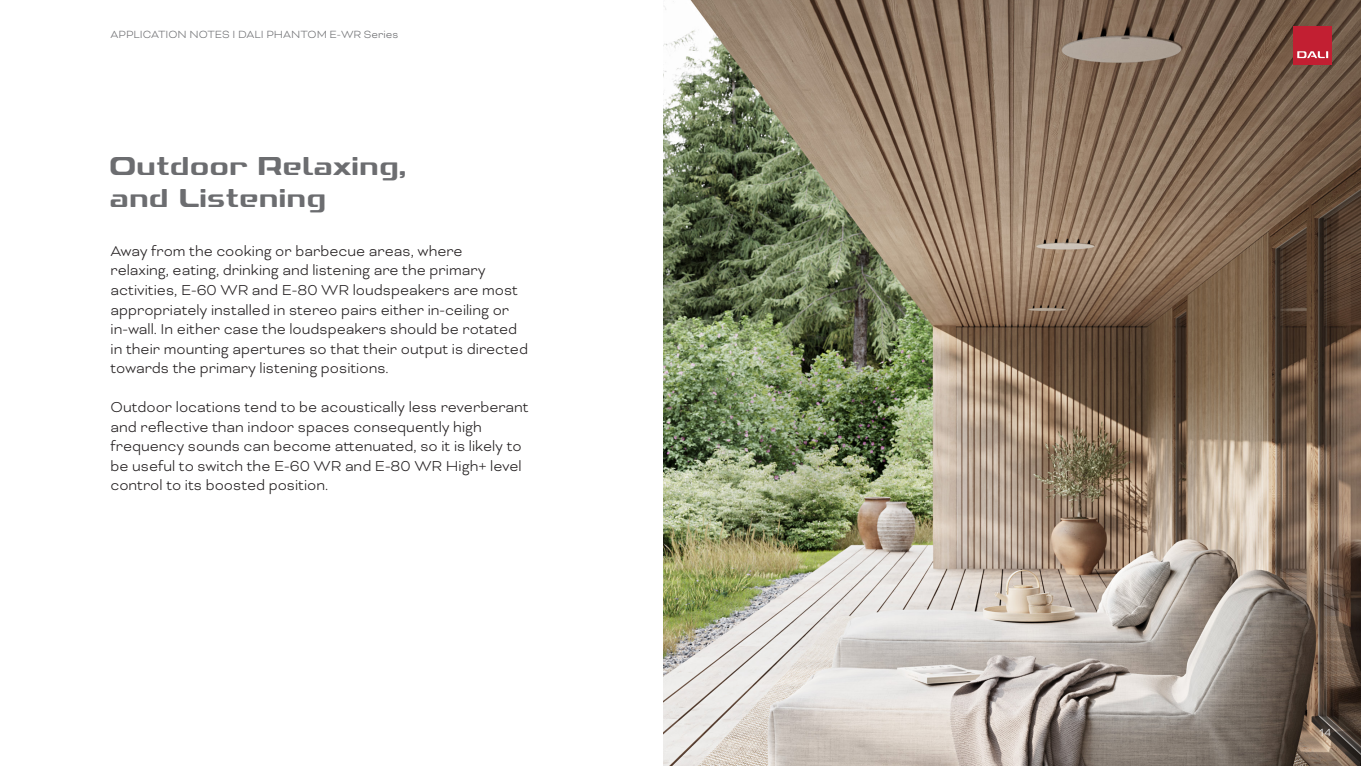
<style>
.page{position:relative;width:1361px;height:766px;background:#fff}
.page>*{position:absolute;margin:0;border:0;box-sizing:border-box;transform-origin:0 0}
._2_Heading_Style{font:700 31.5px/31.5px "Dali Font 2";color:#6c6d70}
.Body{font:300 16.5px/19.5px "Bicyclette";color:#231f20}
.t1{font:300 12px "Bicyclette";color:#6c6d70}
.PAGINA{font:300 12px "Bicyclette";color:#fff}
</style>
<div class="page">
<img style="left:663px;top:0;width:698px;height:765px">
<div style="left:1294px;top:26px;width:38px;height:38px;background:#c21f32"></div>
<svg style="left:1297px;top:51px;width:31px;height:7px"></svg>
<p class="t1" style="left:111px;top:27px;width:289px">APPLICATION NOTES I DALI PHANTOM E-WR Series</p>
<p class="_2_Heading_Style" style="left:109px;top:150px;width:298px">Outdoor Relaxing, and Listening</p>
<p class="Body" style="left:111px;top:241px;width:419px">Away from the cooking or barbecue areas, where<br>relaxing, eating, drinking and listening are the primary activities, E-60 WR and E-80 WR loudspeakers are most appropriately installed in stereo pairs either in-ceiling or in-wall. In either case the loudspeakers should be rotated in their mounting apertures so that their output is directed towards the primary listening positions.</p>
<p class="Body" style="left:111px;top:397px;width:420px">Outdoor locations tend to be acoustically less reverberant and reflective than indoor spaces consequently high frequency sounds can become attenuated, so it is likely to be useful to switch the E-60 WR and E-80 WR High+ level control to its boosted position.</p>
<p class="PAGINA" style="left:1319px;top:725px;width:13px">14</p>
</div>
